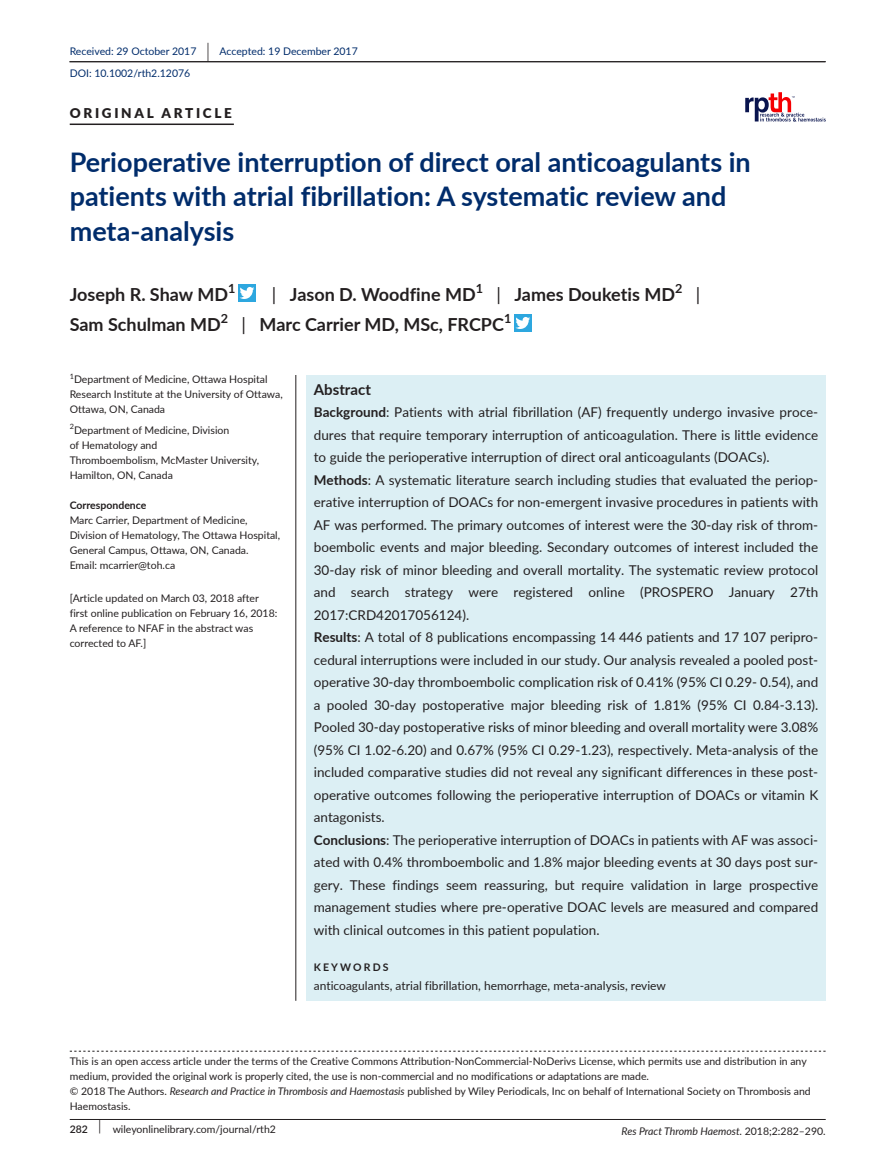
<style>
.page{position:relative;width:893px;height:1174px;background:#fff}
.page>*{position:absolute;margin:0;border:0;box-sizing:border-box;transform-origin:0 0}
.t1{font:700 27px/34.5px "Lato";color:#002c6b}
.t2{font:700 18px "Lato";color:#231f20}
.t3{font:18px "Lato";color:#231f20}
.t4{font:700 15px "Lato";color:#231f20}
.t5{font:13.5px/22.5px "Lato";color:#231f20}
.t6{font:900 13.5px "Lato";letter-spacing:.2em;color:#231f20}
.t7{font:700 12.6px "Lato";color:#231f20}
.t8{font:12px "Lato";color:#231f20}
.t9{font:10.5px/15px "Lato";color:#231f20}
.t10{font:10.5px/21.8px "Lato";color:#002c6b}
.t11{font:italic 10.5px "Lato";color:#231f20}
.t12{font:700 10.5px "Lato";color:#231f20}
.t13{font:700 10.5px "Lato";letter-spacing:.2em;color:#231f20}
.t14{font:7.35px "Lato";color:#231f20}
.s1{font-size:19.65px;color:#231f20}
.s2{font-weight:400}
.s3{font-weight:700}
.s4{font-style:italic}
.s5{font-weight:600}
.s6{font-style:normal}
</style>
<div class="page">
<hr style="left:70px;top:1119px;width:756px;height:1px;background:#231f20">
<svg style="left:745px;top:92px;width:81px;height:30px"></svg>
<hr style="left:69px;top:61px;width:756px;height:1px;background:#231f20">
<hr style="left:70px;top:61px;width:756px;height:1px;background:#231f20">
<hr style="left:70px;top:123px;width:164px;height:2px;background:#231f20">
<div style="left:238px;top:284px;width:17px;height:17px;background:#2da7df"></div>
<svg style="left:240px;top:287px;width:14px;height:12px"></svg>
<div style="left:514px;top:314px;width:17px;height:17px;background:#2da7df"></div>
<svg style="left:515px;top:317px;width:15px;height:12px"></svg>
<svg style="left:70px;top:1050px;width:756px;height:1px"></svg>
<div style="left:306px;top:375px;width:520px;height:625px;background:#dceff4"></div>
<hr style="left:295px;top:375px;width:1px;height:625px;background:#231f20">
<p class="t10" style="left:70px;top:40px;width:289px">Received: 29 October 2017 <span class="s1">|</span> Accepted: 19 December 2017<br>DOI: 10.1002/rth2.12076</p>
<p class="t6" style="left:70px;top:102px;width:164px">ORIGINAL ARTICLE</p>
<h1 class="t1" style="left:70px;top:143px;width:683px">Perioperative interruption of direct oral anticoagulants in patients with atrial fibrillation: A systematic review and meta-analysis</h1>
<h2 class="t2" style="left:70px;top:282px;width:160px">Joseph R. Shaw MD</h2>
<p class="t7" style="left:228px;top:279px;width:9px">1</p>
<h2 class="t2" style="left:272px;top:282px;width:205px"><span class="s2">|</span> Jason D. Woodfine MD</h2>
<p class="t7" style="left:476px;top:279px;width:9px">1</p>
<h2 class="t2" style="left:497px;top:282px;width:180px"><span class="s2">|</span> James Douketis MD</h2>
<p class="t7" style="left:675px;top:279px;width:9px">2</p>
<h2 class="t3" style="left:696px;top:282px;width:6px">|</h2>
<h2 class="t2" style="left:70px;top:312px;width:153px">Sam Schulman MD</h2>
<p class="t7" style="left:221px;top:309px;width:9px">2</p>
<h2 class="t2" style="left:242px;top:312px;width:264px"><span class="s2">|</span> Marc Carrier MD, MSc, FRCPC</h2>
<p class="t7" style="left:504px;top:309px;width:9px">1</p>
<p class="t14" style="left:70px;top:371px;width:6px">1</p>
<p class="t9" style="left:70px;top:372px;width:214px;text-indent:4px">Department of Medicine, Ottawa Hospital<br>Research Institute at the University of Ottawa,<br>Ottawa, ON, Canada</p>
<p class="t9" style="left:70px;top:422px;width:191px"><sup>2</sup>Department of Medicine, Division<br>of Hematology and<br>Thromboembolism, McMaster University,<br>Hamilton, ON, Canada</p>
<p class="t12" style="left:70px;top:497px;width:78px">Correspondence</p>
<p class="t9" style="left:70px;top:512px;width:212px">Marc Carrier, Department of Medicine, Division of Hematology, The Ottawa Hospital, General Campus, Ottawa, ON, Canada.<br>Email: mcarrier@toh.ca</p>
<p class="t9" style="left:70px;top:590px;width:209px">[Article updated on March 03, 2018 after first online publication on February 16, 2018:<br>A reference to NFAF in the abstract was corrected to AF.]</p>
<p class="t4" style="left:314px;top:378px;width:59px">Abstract</p>
<p class="t5" style="left:314px;top:400px;width:506px"><span class="s3">Background</span>: Patients with atrial fibrillation (AF) frequently undergo invasive proce&shy;dures that require temporary interruption of anticoagulation. There is little evidence to guide the perioperative interruption of direct oral anticoagulants (DOACs).<br><span class="s3">Methods</span>: A systematic literature search including studies that evaluated the periop&shy;erative interruption of DOACs for non-emergent invasive procedures in patients with AF was performed. The primary outcomes of interest were the 30-day risk of throm&shy;boembolic events and major bleeding. Secondary outcomes of interest included the 30-day risk of minor bleeding and overall mortality. The systematic review protocol and search strategy were registered online (PROSPERO January 27th 2017:CRD42017056124).<br><span class="s3">Results</span>: A total of 8 publications encompassing 14 446 patients and 17 107 peripro&shy;cedural interruptions were included in our study. Our analysis revealed a pooled post&shy;operative 30-day thromboembolic complication risk of 0.41% (95% CI 0.29- 0.54), and a pooled 30-day postoperative major bleeding risk of 1.81% (95% CI 0.84-3.13).<br>Pooled 30-day postoperative risks of minor bleeding and overall mortality were 3.08% (95% CI 1.02-6.20) and 0.67% (95% CI 0.29-1.23), respectively. Meta-analysis of the included comparative studies did not reveal any significant differences in these post&shy;operative outcomes following the perioperative interruption of DOACs or vitamin K antagonists.<br><span class="s3">Conclusions</span>: The perioperative interruption of DOACs in patients with AF was associ&shy;ated with 0.4% thromboembolic and 1.8% major bleeding events at 30 days post sur&shy;gery. These findings seem reassuring, but require validation in large prospective management studies where pre-operative DOAC levels are measured and compared with clinical outcomes in this patient population.</p>
<p class="t13" style="left:314px;top:959px;width:76px">KEYWORDS</p>
<p class="t8" style="left:314px;top:977px;width:354px">anticoagulants, atrial fibrillation, hemorrhage, meta-analysis, review</p>
<p class="t9" style="left:70px;top:1053px;width:743px">This is an open access article under the terms of the Creative Commons Attribution-NonCommercial-NoDerivs License, which permits use and distribution in any medium, provided the original work is properly cited, the use is non-commercial and no modifications or adaptations are made.<br>© 2018 The Authors. <span class="s4">Research and Practice in Thrombosis and Haemostasis</span> published by Wiley Periodicals, Inc on behalf of International Society on Thrombosis and Haemostasis.</p>
<p class="t9" style="left:70px;top:1121px;width:208px"><span class="s5">282</span> <sup>|</sup> wileyonlinelibrary.com/journal/rth2</p>
<p class="t11" style="left:622px;top:1123px;width:206px">Res Pract Thromb Haemost. <span class="s6">2018;2:282–290.</span></p>
</div>
